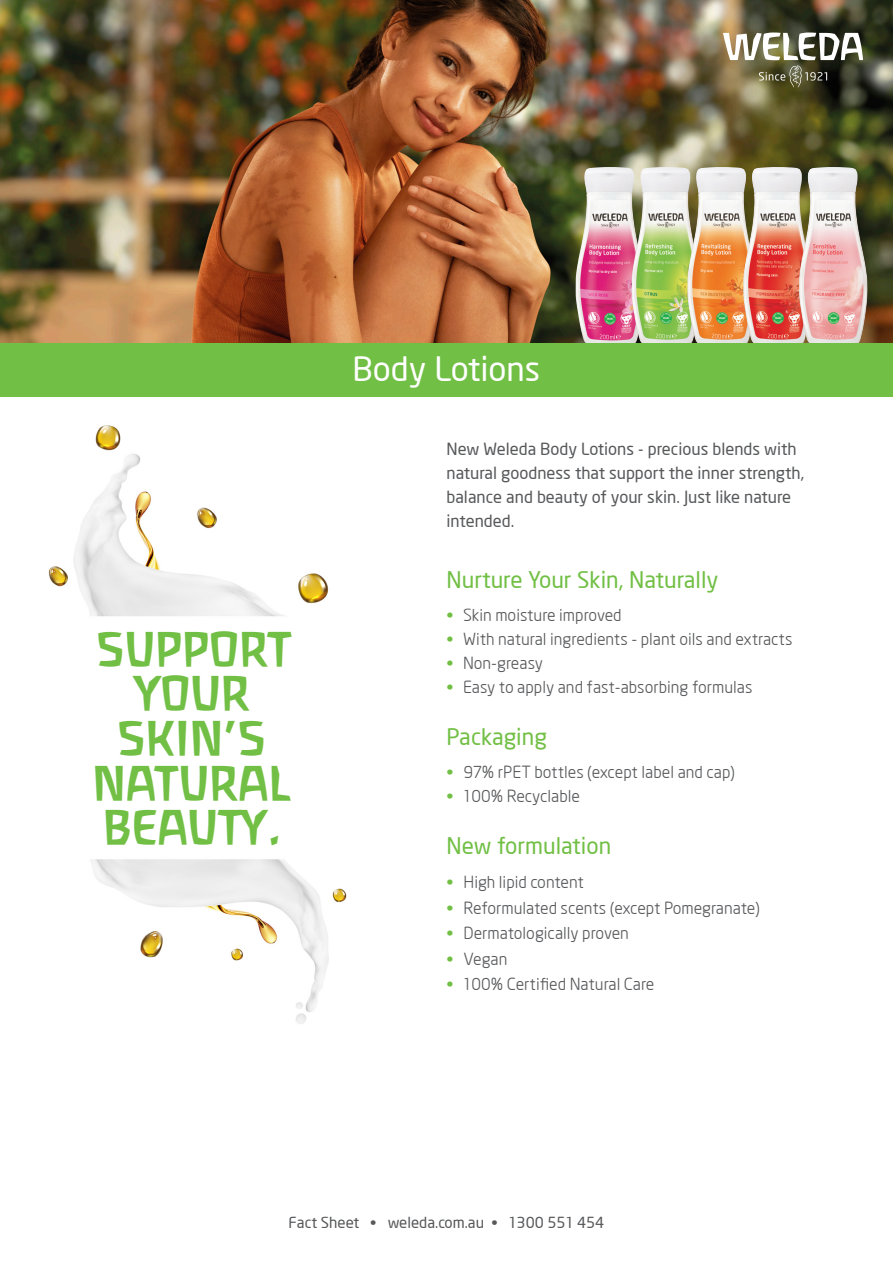
<style>
.page{position:relative;width:893px;height:1263px;background:#fff}
.page>*{position:absolute;margin:0;border:0;box-sizing:border-box;transform-origin:0 0}
.t1{font:44.55px/44.5px "New Weleda";color:#71bf44;text-align:center}
.t2{font:500 33px "Neo Sans Weleda";color:#fff}
.t3{font:500 22.5px "Neo Sans Weleda";color:#71bf44}
.t4{font:16.5px "Neo Sans Weleda";color:#57585a}
.t5{font:500 16.5px/24px "Neo Sans Weleda";color:#57585a}
.Subs{font:500 15px "Neo Sans Weleda";color:#57585a}
.s1{color:#71bf44}
</style>
<div class="page">
<img style="left:0;top:0;width:893px;height:344px">
<img style="left:48px;top:425px;width:281px;height:192px">
<svg style="left:723px;top:33px;width:140px;height:54px"></svg>
<img style="left:91px;top:859px;width:256px;height:165px">
<img style="left:575px;top:167px;width:56px;height:177px">
<img style="left:631px;top:167px;width:56px;height:177px">
<img style="left:687px;top:167px;width:56px;height:177px">
<img style="left:743px;top:167px;width:56px;height:177px">
<img style="left:799px;top:167px;width:69px;height:177px">
<div style="left:0;top:344px;width:893px;height:53px;background:#71bf44"></div>
<p class="t2" style="left:353px;top:349px;width:189px">Body Lotions</p>
<p class="t1" style="left:93px;top:627px;width:200px">SUPPORT<br>YOUR<br>SKIN’S<br>NATURAL<br>BEAUTY.</p>
<p class="t5" style="left:446px;top:437px;width:359px">New Weleda Body Lotions - precious blends with natural goodness that support the inner strength, balance and beauty of your skin. Just like nature intended.</p>
<p class="t3" style="left:446px;top:566px;width:274px">Nurture Your Skin, Naturally</p>
<p class="t4" style="left:446px;top:605px;width:177px"><span class="s1">•</span> Skin moisture improved</p>
<p class="t4" style="left:446px;top:629px;width:347px"><span class="s1">•</span> With natural ingredients - plant oils and extracts</p>
<p class="t4" style="left:446px;top:653px;width:98px"><span class="s1">•</span> Non-greasy</p>
<p class="t4" style="left:446px;top:677px;width:307px"><span class="s1">•</span> Easy to apply and fast-absorbing formulas</p>
<p class="t3" style="left:446px;top:723px;width:102px">Packaging</p>
<p class="t4" style="left:446px;top:762px;width:290px"><span class="s1">•</span> 97% rPET bottles (except label and cap)</p>
<p class="t4" style="left:446px;top:786px;width:135px"><span class="s1">•</span> 100% Recyclable</p>
<p class="t3" style="left:446px;top:832px;width:166px">New formulation</p>
<p class="t4" style="left:446px;top:872px;width:139px"><span class="s1">•</span> High lipid content</p>
<p class="t4" style="left:446px;top:898px;width:315px"><span class="s1">•</span> Reformulated scents (except Pomegranate)</p>
<p class="t4" style="left:446px;top:923px;width:184px"><span class="s1">•</span> Dermatologically proven</p>
<p class="t4" style="left:446px;top:949px;width:63px"><span class="s1">•</span> Vegan</p>
<p class="t4" style="left:446px;top:974px;width:210px"><span class="s1">•</span> 100% Certified Natural Care</p>
<p class="Subs" style="left:289px;top:1213px;width:317px">Fact Sheet • weleda.com.au • 1300 551 454</p>
</div>
